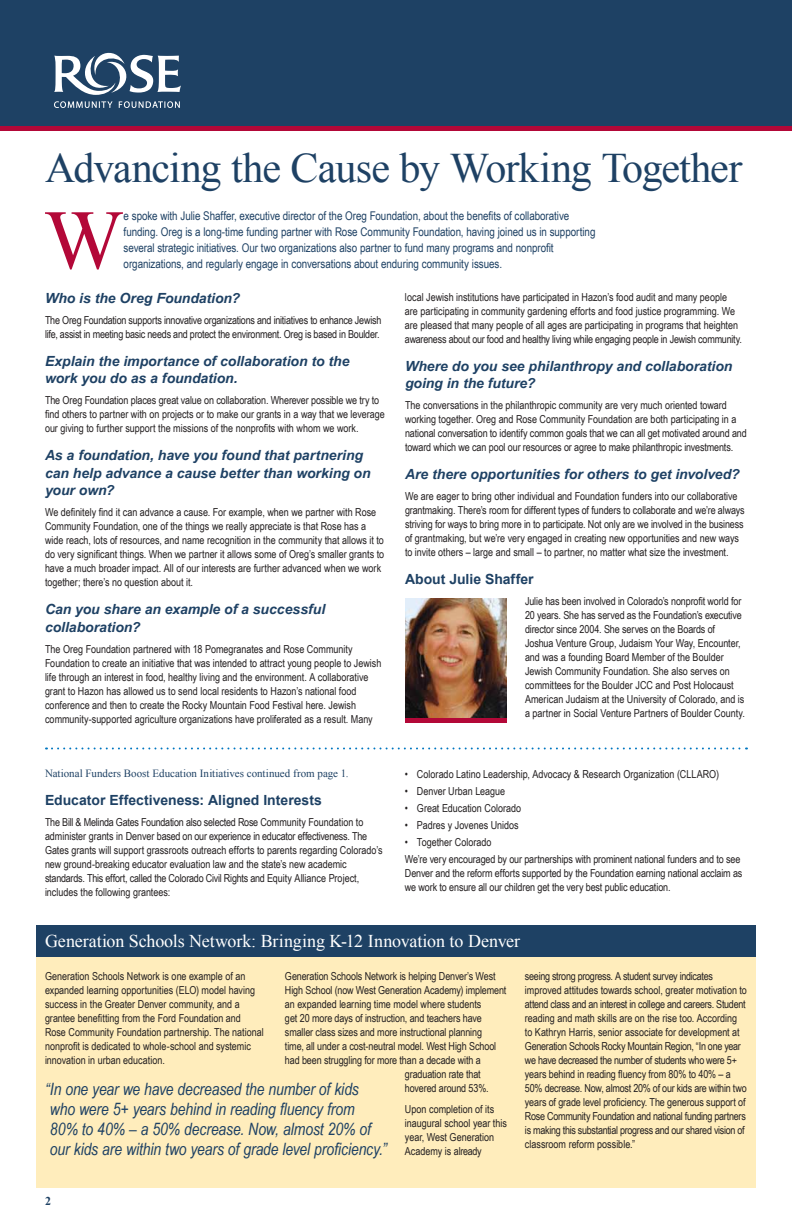
<style>
.page{position:relative;width:792px;height:1224px;background:#fff}
.page>*{position:absolute;margin:0;border:0;box-sizing:border-box;transform-origin:0 0}
.t1{font:84.5px "Times New Roman";color:#b30838}
.t2{font:42px "Times New Roman";letter-spacing:-.025em;color:#1e4164}
.t3{font:18px "Times New Roman";letter-spacing:-.01em;color:#fff}
.t4{font:italic 17px/20px "Arial Narrow";letter-spacing:-.005em;color:#1e4164}
.t5{font:italic 700 14px/17.5px "Arial";letter-spacing:-.005em;color:#1e4164}
.t6{font:700 14px "Arial";color:#1e4164}
.t7{font:12px/16px "Arial Narrow";letter-spacing:-.005em;color:#1e4164}
.t8{font:700 12px "Times New Roman";color:#1e4164}
.t9{font:11px/14px "Arial Narrow";letter-spacing:-.005em;color:#231f20}
.t10{font:11px "Times New Roman";color:#1e4164}
</style>
<div class="page">
<div style="left:0;top:0;width:792px;height:130px;background:#1e4164"></div>
<hr style="left:0;top:126px;width:792px;height:4px;background:#b30838">
<svg style="left:54px;top:101px;width:126px;height:7px"></svg>
<svg style="left:54px;top:53px;width:127px;height:42px"></svg>
<img style="left:405px;top:598px;width:102px;height:120px">
<div style="left:405px;top:718px;width:102px;height:5px;background:#b30838"></div>
<div style="left:36px;top:954px;width:720px;height:234px;background:#ffedbc"></div>
<div style="left:36px;top:926px;width:720px;height:31px;background:#1e4164"></div>
<svg style="left:46px;top:748px;width:701px;height:2px"></svg>
<h2 class="t2" style="left:45px;top:140px;width:699px">Advancing the Cause by Working Together</h2>
<h1 class="t1" style="left:44px;top:183px;width:81px">W</h1>
<p class="t7" style="left:124px;top:208px;width:473px">e spoke with Julie Shaffer, executive director of the Oreg Foundation, about the benefits of collaborative funding. Oreg is a long-time funding partner with Rose Community Foundation, having joined us in supporting several strategic initiatives. Our two organizations also partner to fund many programs and nonprofit organizations, and regularly engage in conversations about enduring community issues.</p>
<p class="t5" style="left:45px;top:289px;width:196px">Who is the Oreg Foundation?</p>
<p class="t9" style="left:45px;top:313px;width:338px">The Oreg Foundation supports innovative organizations and initiatives to enhance Jewish life, assist in meeting basic needs and protect the environment. Oreg is based in Boulder.</p>
<p class="t5" style="left:45px;top:352px;width:306px">Explain the importance of collaboration to the work you do as a foundation.</p>
<p class="t9" style="left:45px;top:393px;width:341px">The Oreg Foundation places great value on collaboration. Wherever possible we try to find others to partner with on projects or to make our grants in a way that we leverage our giving to further support the missions of the nonprofits with whom we work.</p>
<p class="t5" style="left:45px;top:447px;width:327px">As a foundation, have you found that partnering can help advance a cause better than working on your own?</p>
<p class="t9" style="left:45px;top:505px;width:341px">We definitely find it can advance a cause. For example, when we partner with Rose Community Foundation, one of the things we really appreciate is that Rose has a wide reach, lots of resources, and name recognition in the community that allows it to do very significant things. When we partner it allows some of Oreg’s smaller grants to have a much broader impact. All of our interests are further advanced when we work together; there’s no question about it.</p>
<p class="t5" style="left:45px;top:601px;width:282px">Can you share an example of a successful collaboration?</p>
<p class="t9" style="left:45px;top:642px;width:338px">The Oreg Foundation partnered with 18 Pomegranates and Rose Community Foundation to create an initiative that was intended to attract young people to Jewish life through an interest in food, healthy living and the environment. A collaborative grant to Hazon has allowed us to send local residents to Hazon’s national food conference and then to create the Rocky Mountain Food Festival here. Jewish community-supported agriculture organizations have proliferated as a result. Many</p>
<p class="t10" style="left:45px;top:766px;width:305px">National Funders Boost Education Initiatives continued from page 1.</p>
<p class="t6" style="left:45px;top:791px;width:278px">Educator Effectiveness: Aligned Interests</p>
<p class="t9" style="left:45px;top:815px;width:339px">The Bill &amp; Melinda Gates Foundation also selected Rose Community Foundation to administer grants in Denver based on our experience in educator effectiveness. The Gates grants will support grassroots outreach efforts to parents regarding Colorado’s new ground-breaking educator evaluation law and the state’s new academic standards. This effort, called the Colorado Civil Rights and Equity Alliance Project, includes the following grantees:</p>
<p class="t9" style="left:405px;top:290px;width:338px">local Jewish institutions have participated in Hazon’s food audit and many people are participating in community gardening efforts and food justice programming. We are pleased that many people of all ages are participating in programs that heighten awareness about our food and healthy living while engaging people in Jewish community.</p>
<p class="t5" style="left:405px;top:357px;width:329px">Where do you see philanthropy and collaboration going in the future?</p>
<p class="t9" style="left:405px;top:398px;width:343px">The conversations in the philanthropic community are very much oriented toward working together. Oreg and Rose Community Foundation are both participating in a national conversation to identify common goals that we can all get motivated around and toward which we can pool our resources or agree to make philanthropic investments.</p>
<p class="t5" style="left:405px;top:465px;width:336px">Are there opportunities for others to get involved?</p>
<p class="t9" style="left:405px;top:489px;width:341px">We are eager to bring other individual and Foundation funders into our collaborative grantmaking. There’s room for different types of funders to collaborate and we’re always striving for ways to bring more in to participate. Not only are we involved in the business of grantmaking, but we’re very engaged in creating new opportunities and new ways to invite others – large and small – to partner, no matter what size the investment.</p>
<p class="t6" style="left:405px;top:570px;width:130px">About Julie Shaffer</p>
<p class="t9" style="left:525px;top:594px;width:221px">Julie has been involved in Colorado’s nonprofit world for 20 years. She has served as the Foundation’s executive director since 2004. She serves on the Boards of Joshua Venture Group, Judaism Your Way, Encounter, and was a founding Board Member of the Boulder Jewish Community Foundation. She also serves on committees for the Boulder JCC and Post Holocaust American Judaism at the University of Colorado, and is a partner in Social Venture Partners of Boulder County.</p>
<p class="t9" style="left:405px;top:767px;width:316px">• Colorado Latino Leadership, Advocacy &amp; Research Organization (CLLARO)</p>
<p class="t9" style="left:405px;top:784px;width:102px">• Denver Urban League</p>
<p class="t9" style="left:405px;top:801px;width:118px">• Great Education Colorado</p>
<p class="t9" style="left:405px;top:818px;width:115px">• Padres y Jovenes Unidos</p>
<p class="t9" style="left:405px;top:834px;width:337px;line-height:17.1px">• Together Colorado<br>We’re very encouraged by our partnerships with prominent national funders and to see</p>
<p class="t9" style="left:405px;top:866px;width:339px">Denver and the reform efforts supported by the Foundation earning national acclaim as we work to ensure all our children get the very best public education.</p>
<h3 class="t3" style="left:45px;top:929px;width:477px">Generation Schools Network: Bringing K-12 Innovation to Denver</h3>
<p class="t9" style="left:45px;top:969px;width:220px">Generation Schools Network is one example of an expanded learning opportunities (ELO) model having success in the Greater Denver community, and a grantee benefitting from the Ford Foundation and Rose Community Foundation partnership. The national nonprofit is dedicated to whole-school and systemic innovation in urban education.</p>
<p class="t9" style="left:285px;top:969px;width:212px">Generation Schools Network is helping Denver’s West</p>
<p class="t9" style="left:285px;top:983px;width:223px">High School (now West Generation Academy) implement</p>
<p class="t9" style="left:285px;top:997px;width:198px">an expanded learning time model where students</p>
<p class="t9" style="left:285px;top:1011px;width:198px">get 20 more days of instruction, and teachers have</p>
<p class="t9" style="left:285px;top:1025px;width:199px">smaller class sizes and more instructional planning</p>
<p class="t9" style="left:285px;top:1039px;width:213px">time, all under a cost-neutral model. West High School</p>
<p class="t9" style="left:285px;top:1053px;width:197px">had been struggling for more than a decade with a</p>
<p class="t9" style="left:405px;top:1067px;width:77px">graduation rate that</p>
<p class="t9" style="left:405px;top:1081px;width:85px">hovered around 53%.</p>
<p class="t9" style="left:405px;top:1102px;width:103px">Upon completion of its inaugural school year this year, West Generation<br>Academy is already</p>
<h3 class="t4" style="left:45px;top:1079px;width:343px">“In one year we have decreased the number of kids who were 5+ years behind in reading fluency from<br>80% to 40% – a 50% decrease. Now, almost 20% of our kids are within two years of grade level proficiency.”</h3>
<p class="t8" style="left:45px;top:1193px;width:7px">2</p>
<p class="t9" style="left:525px;top:969px;width:223px">seeing strong progress. A student survey indicates improved attitudes towards school, greater motivation to attend class and an interest in college and careers. Student reading and math skills are on the rise too. According to Kathryn Harris, senior associate for development at Generation Schools Rocky Mountain Region, “In one year we have decreased the number of students who were 5+ years behind in reading fluency from 80% to 40% – a 50% decrease. Now, almost 20% of our kids are within two years of grade level proficiency. The generous support of Rose Community Foundation and national funding partners is making this substantial progress and our shared vision of classroom reform possible.”</p>
</div>
